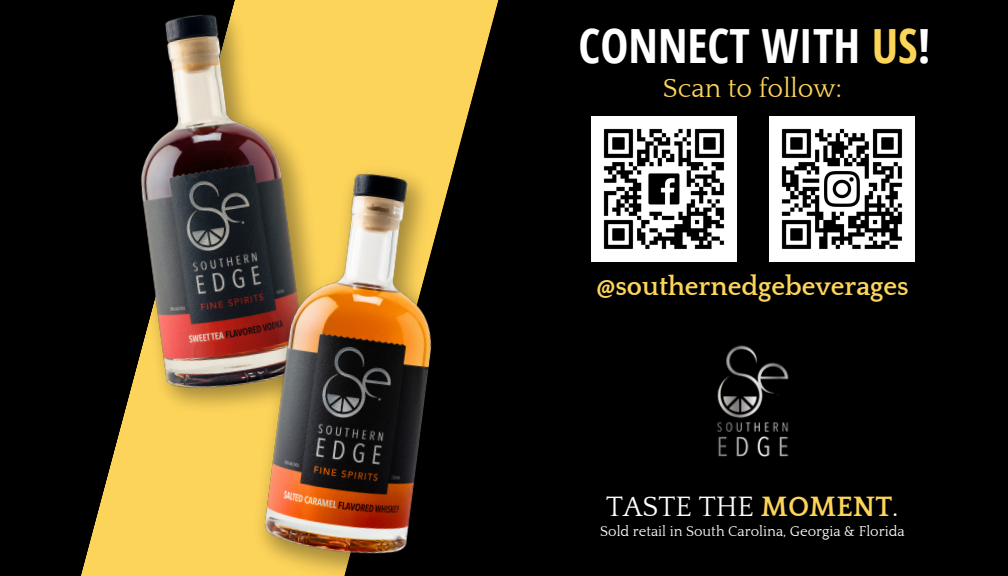
<style>
.page{position:relative;width:1008px;height:576px;background:#000}
.page>*{position:absolute;margin:0;border:0;box-sizing:border-box;transform-origin:0 0}
.t1{font:700 47.2px "Open Sans Condensed";color:#fff}
.t2{font:28.8px "Quattrocento";color:#fff}
.t3{font:700 26.8px "Quattrocento";color:#fdd45a}
.t4{font:26.8px "Quattrocento";color:#fdd45a}
.t5{font:14.4px "Quattrocento";color:#fff}
.s1{color:#fdd45a}
.s2{font-weight:700;color:#fdd45a}
</style>
<div class="page">
<img style="left:81px;top:0;width:374px;height:502px">
<img style="left:130px;top:22px;width:369px;height:554px">
<img style="left:717px;top:345px;width:72px;height:112px">
<img style="left:592px;top:116px;width:145px;height:145px">
<img style="left:769px;top:116px;width:145px;height:145px">
<h1 class="t1" style="left:579px;top:13px;width:353px">CONNECT WITH <span class="s1">US</span>!</h1>
<h3 class="t4" style="left:663px;top:74px;width:180px">Scan to follow:</h3>
<h3 class="t3" style="left:596px;top:272px;width:314px">@southernedgebeverages</h3>
<h2 class="t2" style="left:606px;top:491px;width:294px">TASTE THE <span class="s2">MOMENT</span>.</h2>
<p class="t5" style="left:600px;top:524px;width:306px">Sold retail in South Carolina, Georgia &amp; Florida</p>
</div>
